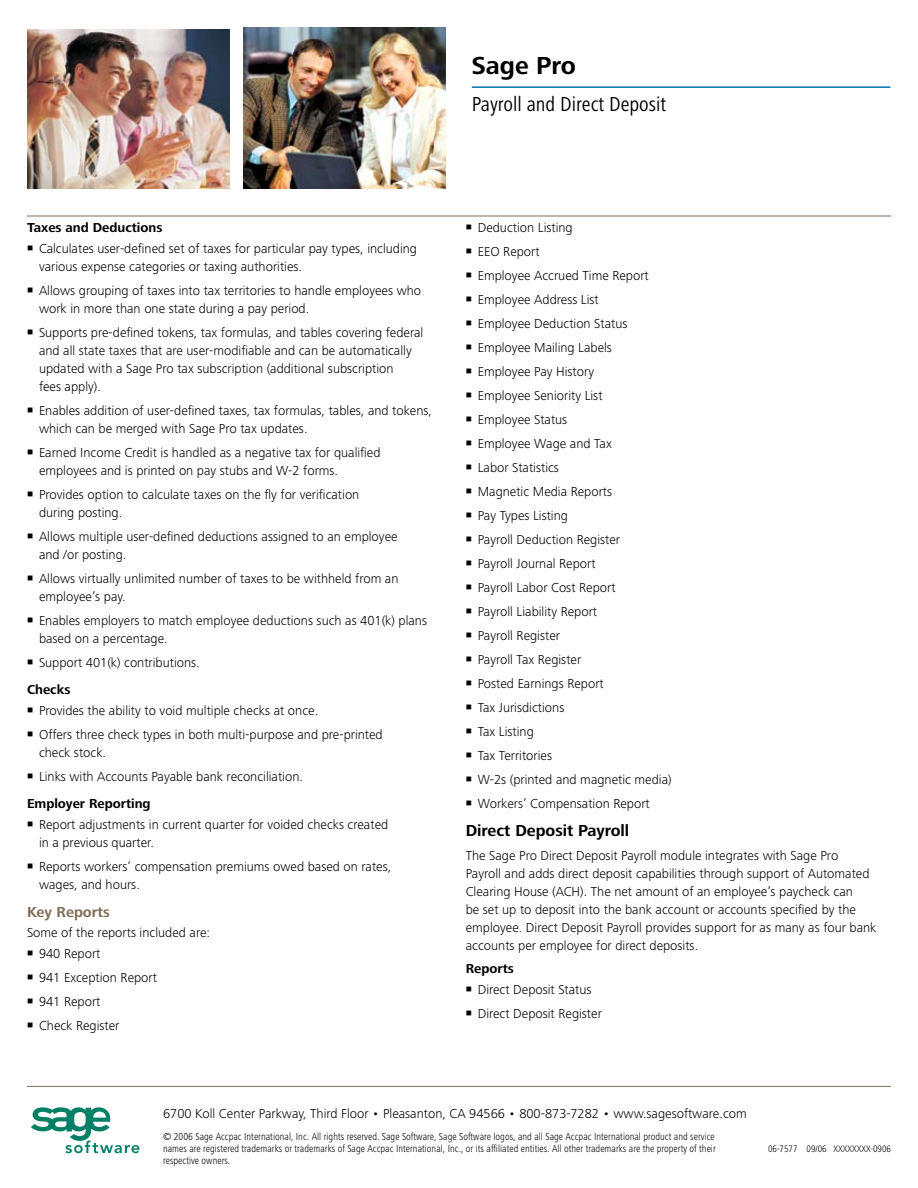
<style>
.page{position:relative;width:918px;height:1188px;background:#fff}
.page>*{position:absolute;margin:0;border:0;box-sizing:border-box;transform-origin:0 0}
.t1{font:700 25.5px "Frutiger Next LT";color:#000}
.t2{font:condensed 21px "Frutiger Next LT";color:#000}
.t3{font:700 16.5px "Frutiger Next LT";color:#000}
.t4{font:700 15px "Frutiger Next LT";color:#806f59}
.t5{font:300 13.5px/18px "Frutiger Next LT";color:#000}
.t6{font:700 13.5px "Frutiger Next LT";color:#000}
.t7{font:300 condensed 10.5px/12px "Frutiger Next LT";color:#000;text-align:justify}
.t8{font:300 condensed 9.75px "Frutiger Next LT";color:#000}
.s1{font-weight:700}
</style>
<div class="page">
<img style="left:27px;top:30px;width:203px;height:159px">
<img style="left:243px;top:27px;width:203px;height:162px">
<hr style="left:27px;top:1086px;width:864px;height:1px;background:#806f59">
<svg style="left:31px;top:1107px;width:108px;height:46px"></svg>
<hr style="left:27px;top:216px;width:864px;height:1px;background:#806f59">
<hr style="left:472px;top:86px;width:418px;height:2px;background:#0072ae">
<h1 class="t1" style="left:472px;top:51px;width:106px">Sage Pro</h1>
<h2 class="t2" style="left:472px;top:93px;width:196px">Payroll and Direct Deposit</h2>
<p class="t6" style="left:27px;top:220px;width:137px">Taxes and Deductions</p>
<p class="t5" style="left:39px;top:239px;width:380px;text-indent:-12px">■ Calculates user-defined set of taxes for particular pay types, including various expense categories or taxing authorities.</p>
<p class="t5" style="left:39px;top:281px;width:384px;text-indent:-12px">■ Allows grouping of taxes into tax territories to handle employees who work in more than one state during a pay period.</p>
<p class="t5" style="left:39px;top:323px;width:386px;text-indent:-12px">■ Supports pre-defined tokens, tax formulas, and tables covering federal and all state taxes that are user-modifiable and can be automatically updated with a Sage Pro tax subscription (additional subscription<br>fees apply).</p>
<p class="t5" style="left:39px;top:401px;width:395px;text-indent:-12px">■ Enables addition of user-defined taxes, tax formulas, tables, and tokens, which can be merged with Sage Pro tax updates.</p>
<p class="t5" style="left:39px;top:443px;width:343px;text-indent:-12px">■ Earned Income Credit is handled as a negative tax for qualified employees and is printed on pay stubs and W-2 forms.</p>
<p class="t5" style="left:39px;top:485px;width:322px;text-indent:-12px">■ Provides option to calculate taxes on the fly for verification during posting.</p>
<p class="t5" style="left:39px;top:527px;width:360px;text-indent:-12px">■ Allows multiple user-defined deductions assigned to an employee and /or posting.</p>
<p class="t5" style="left:39px;top:569px;width:361px;text-indent:-12px">■ Allows virtually unlimited number of taxes to be withheld from an employee’s pay.</p>
<p class="t5" style="left:39px;top:611px;width:390px;text-indent:-12px">■ Enables employers to match employee deductions such as 401(k) plans based on a percentage.</p>
<p class="t5" style="left:27px;top:649px;width:174px;line-height:27px">■ Support 401(k) contributions.<br><span class="s1">Checks</span></p>
<p class="t5" style="left:27px;top:701px;width:293px">■ Provides the ability to void multiple checks at once.</p>
<p class="t5" style="left:39px;top:725px;width:345px;text-indent:-12px">■ Offers three check types in both multi-purpose and pre-printed check stock.</p>
<p class="t5" style="left:27px;top:763px;width:278px;line-height:27px">■ Links with Accounts Payable bank reconciliation.<br><span class="s1">Employer Reporting</span></p>
<p class="t5" style="left:39px;top:815px;width:351px;text-indent:-12px">■ Report adjustments in current quarter for voided checks created in a previous quarter.</p>
<p class="t5" style="left:39px;top:857px;width:354px;text-indent:-12px">■ Reports workers’ compensation premiums owed based on rates, wages, and hours.</p>
<p class="t4" style="left:27px;top:904px;width:84px">Key Reports</p>
<p class="t5" style="left:27px;top:923px;width:185px">Some of the reports included are:</p>
<p class="t5" style="left:27px;top:944px;width:75px">■ 940 Report</p>
<p class="t5" style="left:27px;top:968px;width:132px">■ 941 Exception Report</p>
<p class="t5" style="left:27px;top:992px;width:75px">■ 941 Report</p>
<p class="t5" style="left:27px;top:1016px;width:94px">■ Check Register</p>
<p class="t5" style="left:466px;top:218px;width:109px">■ Deduction Listing</p>
<p class="t5" style="left:466px;top:242px;width:75px">■ EEO Report</p>
<p class="t5" style="left:466px;top:266px;width:185px">■ Employee Accrued Time Report</p>
<p class="t5" style="left:466px;top:290px;width:135px">■ Employee Address List</p>
<p class="t5" style="left:466px;top:314px;width:163px">■ Employee Deduction Status</p>
<p class="t5" style="left:466px;top:338px;width:148px">■ Employee Mailing Labels</p>
<p class="t5" style="left:466px;top:362px;width:130px">■ Employee Pay History</p>
<p class="t5" style="left:466px;top:386px;width:138px">■ Employee Seniority List</p>
<p class="t5" style="left:466px;top:410px;width:103px">■ Employee Status</p>
<p class="t5" style="left:466px;top:434px;width:148px">■ Employee Wage and Tax</p>
<p class="t5" style="left:466px;top:458px;width:95px">■ Labor Statistics</p>
<p class="t5" style="left:466px;top:482px;width:148px">■ Magnetic Media Reports</p>
<p class="t5" style="left:466px;top:506px;width:104px">■ Pay Types Listing</p>
<p class="t5" style="left:466px;top:530px;width:156px">■ Payroll Deduction Register</p>
<p class="t5" style="left:466px;top:554px;width:131px">■ Payroll Journal Report</p>
<p class="t5" style="left:466px;top:578px;width:151px">■ Payroll Labor Cost Report</p>
<p class="t5" style="left:466px;top:602px;width:133px">■ Payroll Liability Report</p>
<p class="t5" style="left:466px;top:626px;width:96px">■ Payroll Register</p>
<p class="t5" style="left:466px;top:650px;width:117px">■ Payroll Tax Register</p>
<p class="t5" style="left:466px;top:674px;width:140px">■ Posted Earnings Report</p>
<p class="t5" style="left:466px;top:698px;width:100px">■ Tax Jurisdictions</p>
<p class="t5" style="left:466px;top:722px;width:70px">■ Tax Listing</p>
<p class="t5" style="left:466px;top:746px;width:88px">■ Tax Territories</p>
<p class="t5" style="left:466px;top:770px;width:207px">■ W-2s (printed and magnetic media)</p>
<p class="t5" style="left:466px;top:794px;width:186px">■ Workers’ Compensation Report</p>
<p class="t3" style="left:466px;top:822px;width:165px">Direct Deposit Payroll</p>
<p class="t5" style="left:466px;top:847px;width:412px">The Sage Pro Direct Deposit Payroll module integrates with Sage Pro Payroll and adds direct deposit capabilities through support of Automated Clearing House (ACH). The net amount of an employee’s paycheck can<br>be set up to deposit into the bank account or accounts specified by the employee. Direct Deposit Payroll provides support for as many as four bank accounts per employee for direct deposits.</p>
<p class="t6" style="left:466px;top:961px;width:50px">Reports</p>
<p class="t5" style="left:466px;top:980px;width:127px">■ Direct Deposit Status</p>
<p class="t5" style="left:466px;top:1004px;width:138px">■ Direct Deposit Register</p>
<p class="t5" style="left:163px;top:1105px;width:585px">6700 Koll Center Parkway, Third Floor • Pleasanton, CA 94566 • 800-873-7282 • www.sagesoftware.com</p>
<p class="t7" style="left:163px;top:1131px;width:554px">© 2006 Sage Accpac International, Inc. All rights reserved. Sage Software, Sage Software logos, and all Sage Accpac International product and service names are registered trademarks or trademarks of Sage Accpac International, Inc., or its affiliated entities. All other trademarks are the property of their respective owners.</p>
<p class="t8" style="left:768px;top:1143px;width:124px">06-7577 09/06 XXXXXXXX-0906</p>
</div>
